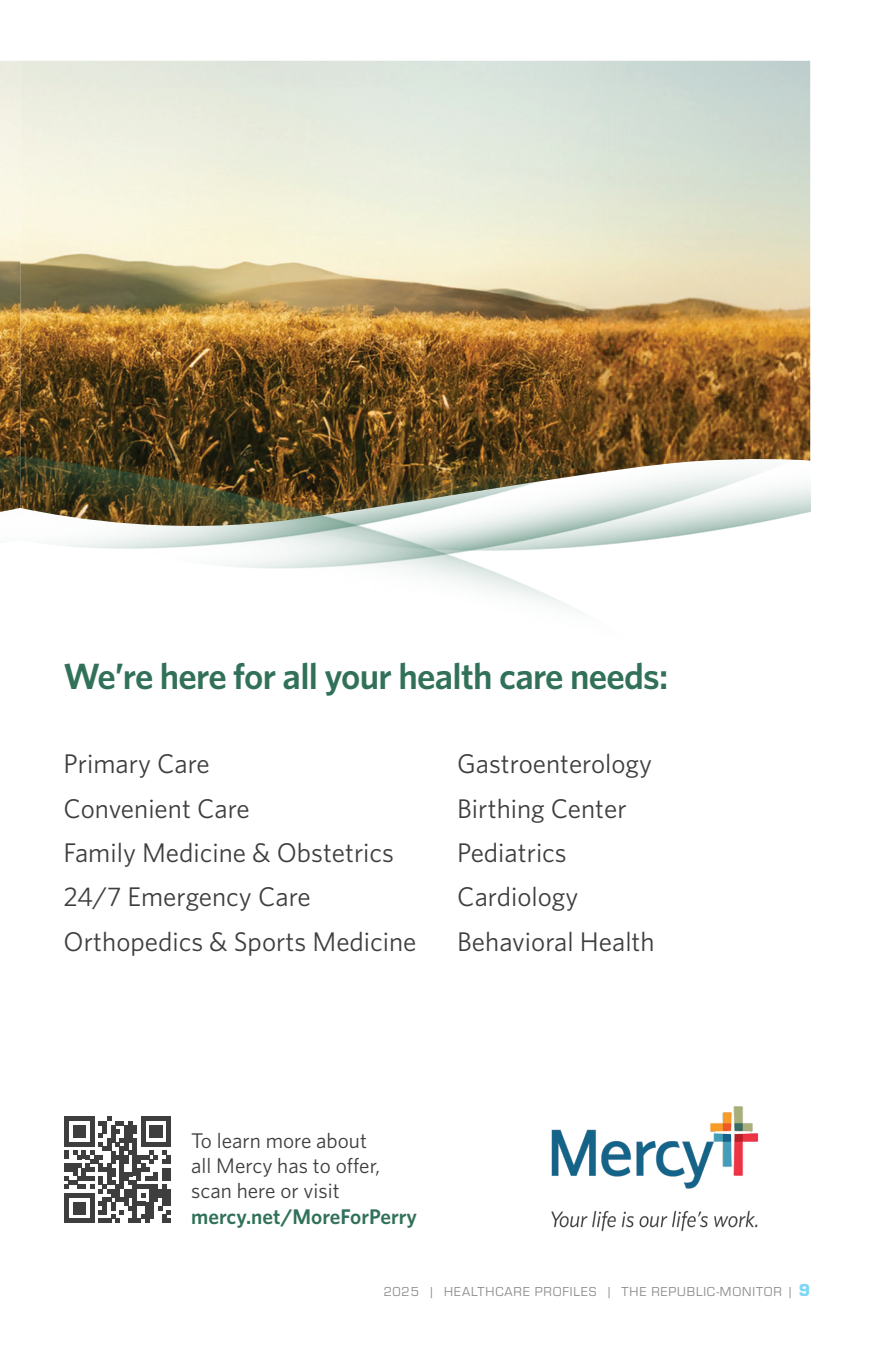
<style>
.page{position:relative;width:871px;height:1357px;background:#fff}
.page>*{position:absolute;margin:0;border:0;box-sizing:border-box;transform-origin:0 0}
.t1{font:600 36.68px "Whitney";letter-spacing:-.02em;color:#327159}
.t2{font:27px "Whitney";color:#3e3e3f}
.t3{font:21.15px/25px "Whitney";color:#3e3e3f}
.t4{font:600 21.15px "Whitney";color:#327159}
.t5{font:13.5px "Eurostile";letter-spacing:.06em;color:#231f20}
.s1{font-weight:900;font-size:18px;color:#00aeef}
</style>
<div class="page">
<img style="left:20px;top:61px;width:790px;height:347px">
<svg style="left:64px;top:1116px;width:107px;height:107px"></svg>
<img style="left:551px;top:1106px;width:207px;height:126px">
<img style="left:20px;top:408px;width:790px;height:202px">
<img style="left:0;top:61px;width:20px;height:451px">
<h1 class="t1" style="left:64px;top:652px;width:606px">We’re here for all your health care needs:</h1>
<p class="t2" style="left:64px;top:746px;width:148px">Primary Care</p>
<p class="t2" style="left:457px;top:746px;width:196px">Gastroenterology</p>
<p class="t2" style="left:64px;top:790px;width:188px">Convenient Care</p>
<p class="t2" style="left:457px;top:790px;width:171px">Birthing Center</p>
<p class="t2" style="left:64px;top:835px;width:332px">Family Medicine &amp; Obstetrics</p>
<p class="t2" style="left:457px;top:835px;width:111px">Pediatrics</p>
<p class="t2" style="left:64px;top:879px;width:249px">24/7 Emergency Care</p>
<p class="t2" style="left:457px;top:879px;width:123px">Cardiology</p>
<p class="t2" style="left:64px;top:923px;width:354px">Orthopedics &amp; Sports Medicine</p>
<p class="t2" style="left:457px;top:923px;width:199px">Behavioral Health</p>
<p class="t3" style="left:191px;top:1128px;width:190px">To learn more about all Mercy has to offer, scan here or visit</p>
<p class="t4" style="left:191px;top:1202px;width:227px">mercy.net/MoreForPerry</p>
<p class="t5" style="left:383px;top:1282px;width:428px">2025 | HEALTHCARE PROFILES | THE REPUBLIC-MONITOR | <span class="s1">9</span></p>
</div>
